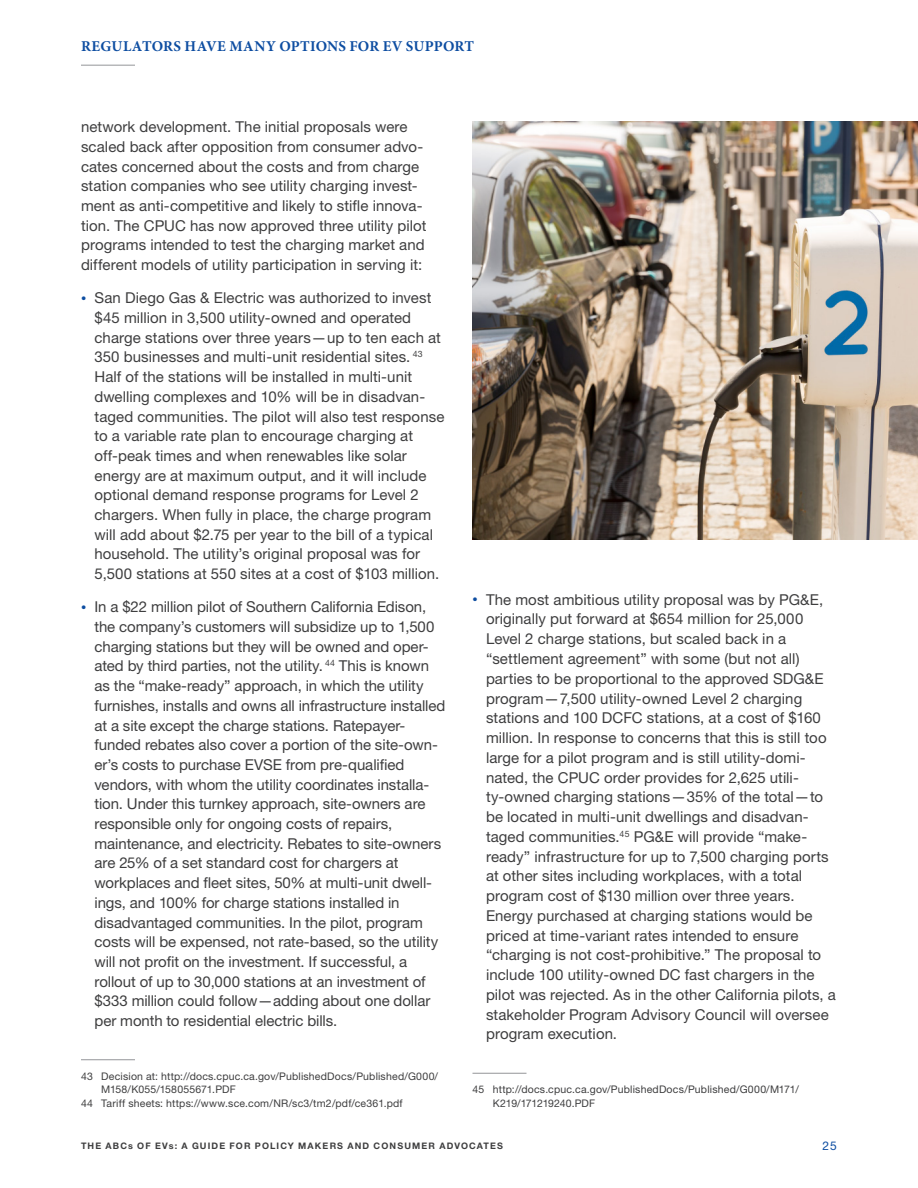
<style>
.page{position:relative;width:918px;height:1188px;background:#fff}
.page>*{position:absolute;margin:0;border:0;box-sizing:border-box;transform-origin:0 0}
.t1{font:15px/19.6px "Helvetica Neue LT Std";color:#3e3e3f}
.Section_eyebrow{font:700 15px "Minion Pro";letter-spacing:.015em;color:#0d4da1}
.t2{font:12px "Helvetica Neue LT Std";color:#0d4da1}
.Footnote_text{font:10.5px/13.5px "Helvetica Neue LT Std";letter-spacing:.02em;color:#3e3e3f}
.t3{font:700 9px "Helvetica Neue LT Std";letter-spacing:.13em;color:#3e3e3f}
.s1{font-size:10.5px;color:#0d4da1}
</style>
<div class="page">
<hr style="left:81px;top:1059px;width:54px;height:1px;background:#939598">
<hr style="left:472px;top:1073px;width:54px;height:1px;background:#939598">
<hr style="left:81px;top:65px;width:54px;height:1px;background:#939598">
<img style="left:472px;top:122px;width:446px;height:418px">
<p class="Section_eyebrow" style="left:81px;top:36px;width:394px">REGULATORS HAVE MANY OPTIONS FOR EV SUPPORT</p>
<p class="t1" style="left:81px;top:117px;width:347px">network development. The initial proposals were scaled back after opposition from consumer advo&shy;cates concerned about the costs and from charge station companies who see utility charging invest&shy;ment as anti-competitive and likely to stifle innova&shy;tion. The CPUC has now approved three utility pilot programs intended to test the charging market and different models of utility participation in serving it:</p>
<p class="t1" style="left:94px;top:288px;width:351px;text-indent:-14px"><span class="s1">•</span> San Diego Gas &amp; Electric was authorized to invest $45 million in 3,500 utility-owned and operated charge stations over three years—up to ten each at 350 businesses and multi-unit residential sites. <sup>43<br></sup>Half of the stations will be installed in multi-unit dwelling complexes and 10% will be in disadvan&shy;taged communities. The pilot will also test response to a variable rate plan to encourage charging at off-peak times and when renewables like solar energy are at maximum output, and it will include optional demand response programs for Level 2 chargers. When fully in place, the charge program will add about $2.75 per year to the bill of a typical household. The utility’s original proposal was for 5,500 stations at 550 sites at a cost of $103 million.</p>
<p class="t1" style="left:94px;top:597px;width:353px;text-indent:-14px"><span class="s1">•</span> In a $22 million pilot of Southern California Edison, the company’s customers will subsidize up to 1,500 charging stations but they will be owned and oper&shy;ated by third parties, not the utility. <sup>44</sup> This is known as the “make-ready” approach, in which the utility furnishes, installs and owns all infrastructure installed at a site except the charge stations. Ratepayer&shy;funded rebates also cover a portion of the site-own&shy;er’s costs to purchase EVSE from pre-qualified vendors, with whom the utility coordinates installa&shy;tion. Under this turnkey approach, site-owners are responsible only for ongoing costs of repairs, maintenance, and electricity. Rebates to site-owners are 25% of a set standard cost for chargers at workplaces and fleet sites, 50% at multi-unit dwell&shy;ings, and 100% for charge stations installed in disadvantaged communities. In the pilot, program costs will be expensed, not rate-based, so the utility will not profit on the investment. If successful, a rollout of up to 30,000 stations at an investment of $333 million could follow—adding about one dollar per month to residential electric bills.</p>
<p class="Footnote_text" style="left:101px;top:1069px;width:338px;text-indent:-20px">43 Decision at: http://docs.cpuc.ca.gov/PublishedDocs/Published/G000/<br>M158/K055/158055671.PDF</p>
<p class="Footnote_text" style="left:81px;top:1096px;width:323px">44 Tariff sheets: https://www.sce.com/NR/sc3/tm2/pdf/ce361.pdf</p>
<p class="t1" style="left:486px;top:589px;width:352px;text-indent:-14px"><span class="s1">•</span> The most ambitious utility proposal was by PG&amp;E, originally put forward at $654 million for 25,000<br>Level 2 charge stations, but scaled back in a “settlement agreement” with some (but not all) parties to be proportional to the approved SDG&amp;E program—7,500 utility-owned Level 2 charging stations and 100 DCFC stations, at a cost of $160 million. In response to concerns that this is still too large for a pilot program and is still utility-domi&shy;nated, the CPUC order provides for 2,625 utili&shy;ty-owned charging stations—35% of the total—to be located in multi-unit dwellings and disadvan&shy;taged communities.<sup>45</sup> PG&amp;E will provide “make&shy;ready” infrastructure for up to 7,500 charging ports at other sites including workplaces, with a total program cost of $130 million over three years.<br>Energy purchased at charging stations would be priced at time-variant rates intended to ensure “charging is not cost-prohibitive.” The proposal to include 100 utility-owned DC fast chargers in the pilot was rejected. As in the other California pilots, a stakeholder Program Advisory Council will oversee program execution.</p>
<p class="Footnote_text" style="left:493px;top:1083px;width:308px;text-indent:-20px">45 http://docs.cpuc.ca.gov/PublishedDocs/Published/G000/M171/<br>K219/171219240.PDF</p>
<p class="t3" style="left:81px;top:1140px;width:424px">THE ABCs OF EVs: A GUIDE FOR POLICY MAKERS AND CONSUMER ADVOCATES</p>
<p class="t2" style="left:823px;top:1139px;width:16px">25</p>
</div>
